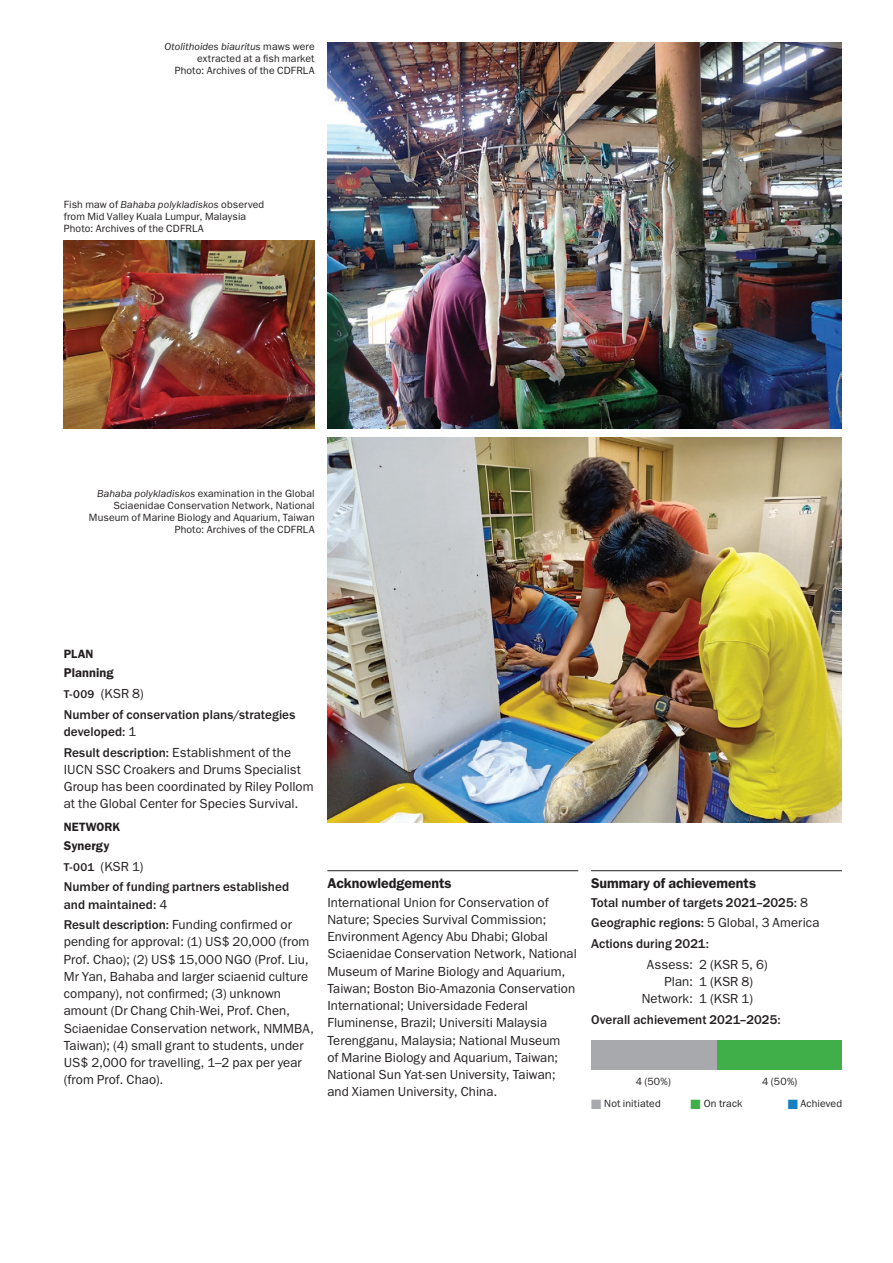
<style>
.page{position:relative;width:893px;height:1263px;background:#fff}
.page>*{position:absolute;margin:0;border:0;box-sizing:border-box;transform-origin:0 0}
.t1{font:600 14.25px "ITC Franklin Gothic Std";color:#231f20}
.t2{font:13.2px/17.2px "ITC Franklin Gothic Std";letter-spacing:.005em;color:#231f20}
.t3{font:500 13.2px/20.7px "ITC Franklin Gothic Std";letter-spacing:.005em;color:#231f20}
.t4{font:600 12.75px "ITC Franklin Gothic Std";letter-spacing:.005em;color:#231f20}
.t5{font:600 12.15px "ITC Franklin Gothic Std";letter-spacing:.005em;color:#231f20}
.t6{font:10.5px/12px "ITC Franklin Gothic Std";letter-spacing:.01em;color:#231f20;text-align:right}
.s1{font-style:italic}
.s2{font-size:11.7px}
.s3{font-weight:400}
.s4{color:#a8a9ad}
.s5{color:#40ae49}
.s6{color:#197ebe}
</style>
<div class="page">
<hr style="left:327px;top:870px;width:251px;height:1px;background:#231f20">
<hr style="left:591px;top:870px;width:251px;height:1px;background:#231f20">
<div style="left:615px;top:1040px;width:227px;height:30px;background:#40ae49"></div>
<div style="left:591px;top:1040px;width:126px;height:30px;background:#a8a9ad"></div>
<img style="left:327px;top:43px;width:515px;height:385px">
<img style="left:64px;top:240px;width:251px;height:188px">
<img style="left:327px;top:437px;width:515px;height:386px">
<p class="t6" style="left:165px;top:40px;width:152px"><span class="s1">Otolithoides biauritus</span> maws were extracted at a fish market<br>Photo: Archives of the CDFRLA</p>
<p class="t6" style="left:64px;top:198px;width:202px;text-align:left">Fish maw of <span class="s1">Bahaba polykladiskos</span> observed from Mid Valley Kuala Lumpur, Malaysia<br>Photo: Archives of the CDFRLA</p>
<p class="t6" style="left:89px;top:487px;width:227px"><span class="s1">Bahaba polykladiskos</span> examination in the Global Sciaenidae Conservation Network, National Museum of Marine Biology and Aquarium, Taiwan Photo: Archives of the CDFRLA</p>
<p class="t5" style="left:64px;top:647px;width:31px">PLAN</p>
<p class="t4" style="left:64px;top:665px;width:51px">Planning</p>
<p class="t3" style="left:64px;top:683px;width:233px"><span class="s2">T-009</span> <span class="s3">(KSR 8)<br></span>Number of conservation plans/strategies</p>
<p class="t3" style="left:64px;top:721px;width:229px">developed: <span class="s3">1<br></span>Result description: <span class="s3">Establishment of the</span></p>
<p class="t2" style="left:64px;top:761px;width:251px">IUCN SSC Croakers and Drums Specialist<br>Group has been coordinated by Riley Pollom at the Global Center for Species Survival.</p>
<p class="t5" style="left:64px;top:819px;width:58px">NETWORK</p>
<p class="t4" style="left:64px;top:838px;width:47px">Synergy</p>
<p class="t3" style="left:64px;top:856px;width:227px"><span class="s2">T-001</span> <span class="s3">(KSR 1)<br></span>Number of funding partners established</p>
<p class="t3" style="left:64px;top:894px;width:230px">and maintained: <span class="s3">4<br></span>Result description: <span class="s3">Funding confirmed or</span></p>
<p class="t2" style="left:64px;top:933px;width:252px">pending for approval: (1) US$ 20,000 (from Prof. Chao); (2) US$ 15,000 NGO (Prof. Liu, Mr Yan, Bahaba and larger sciaenid culture company), not confirmed; (3) unknown amount (Dr Chang Chih-Wei, Prof. Chen, Sciaenidae Conservation network, NMMBA, Taiwan); (4) small grant to students, under US$ 2,000 for travelling, 1–2 pax per year (from Prof. Chao).</p>
<p class="t1" style="left:327px;top:874px;width:126px">Acknowledgements</p>
<p class="t2" style="left:327px;top:894px;width:251px">International Union for Conservation of Nature; Species Survival Commission; Environment Agency Abu Dhabi; Global Sciaenidae Conservation Network, National Museum of Marine Biology and Aquarium, Taiwan; Boston Bio-Amazonia Conservation International; Universidade Federal Fluminense, Brazil; Universiti Malaysia Terengganu, Malaysia; National Museum<br>of Marine Biology and Aquarium, Taiwan; National Sun Yat-sen University, Taiwan; and Xiamen University, China.</p>
<p class="t1" style="left:591px;top:874px;width:167px">Summary of achievements</p>
<p class="t3" style="left:591px;top:892px;width:230px">Total number of targets 2021–2025: <span class="s3">8<br></span>Geographic regions: <span class="s3">5 Global, 3 America<br></span>Actions during 2021:</p>
<p class="t2" style="left:647px;top:956px;width:122px">Assess: 2 (KSR 5, 6)</p>
<p class="t2" style="left:665px;top:973px;width:90px">Plan: 1 (KSR 8)</p>
<p class="t2" style="left:642px;top:990px;width:113px">Network: 1 (KSR 1)</p>
<p class="t3" style="left:591px;top:1009px;width:191px">Overall achievement 2021–2025:</p>
<p class="t6" style="left:636px;top:1075px;width:37px">4 (50%)</p>
<p class="t6" style="left:762px;top:1075px;width:37px">4 (50%)</p>
<p class="t6" style="left:591px;top:1098px;width:71px"><span class="s4">■</span> Not initiated</p>
<p class="t6" style="left:691px;top:1098px;width:53px"><span class="s5">■</span> On track</p>
<p class="t6" style="left:788px;top:1098px;width:56px"><span class="s6">■</span> Achieved</p>
</div>
